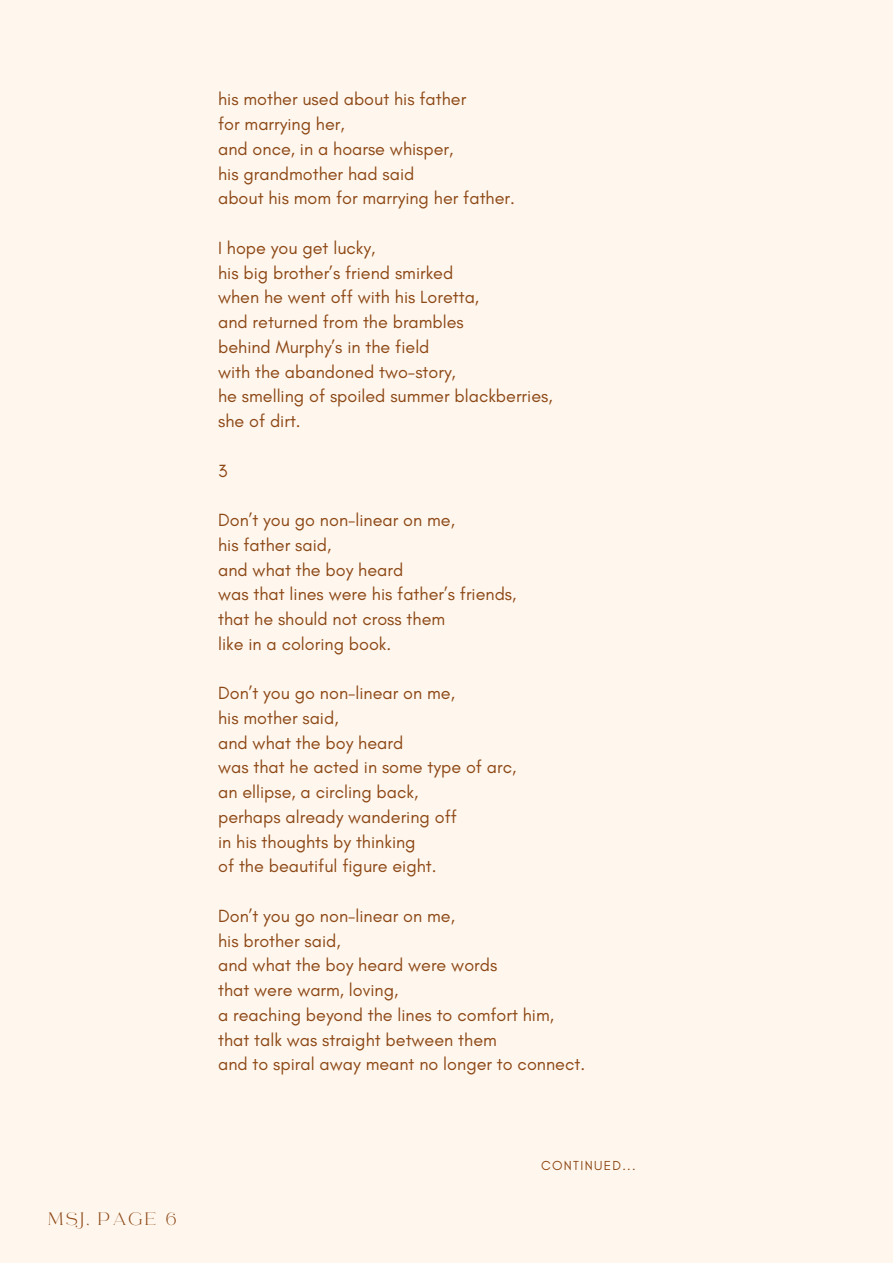
<style>
.page{position:relative;width:893px;height:1264px;background:#fff}
.page>*{position:absolute;margin:0;border:0;box-sizing:border-box;transform-origin:0 0}
.t1{font:18px/24.8px "Glacial Indifference";color:#8d4816}
.t2{font:17.85px "RTL Ansam Ansam";letter-spacing:.1em;color:#8d4816}
.t3{font:13.35px "Glacial Indifference";letter-spacing:.1em;color:#8d4816}
</style>
<div class="page">
<div style="left:0;top:0;width:892px;height:1262px;background:#fff7ee"></div>
<p class="t2" style="left:49px;top:1207px;width:129px">MSJ, PAGE 6</p>
<p class="t1" style="left:218px;top:87px;width:298px">his mother used about his father<br>for marrying her,<br>and once, in a hoarse whisper,<br>his grandmother had said<br>about his mom for marrying her father.</p>
<p class="t1" style="left:218px;top:235px;width:336px">I hope you get lucky,<br>his big brother’s friend smirked<br>when he went off with his Loretta,<br>and returned from the brambles<br>behind Murphy’s in the field<br>with the abandoned two-story,<br>he smelling of spoiled summer blackberries, she of dirt.</p>
<p class="t1" style="left:218px;top:458px;width:11px">3</p>
<p class="t1" style="left:218px;top:507px;width:300px">Don’t you go non-linear on me,<br>his father said,<br>and what the boy heard<br>was that lines were his father’s friends, that he should not cross them<br>like in a coloring book.</p>
<p class="t1" style="left:218px;top:680px;width:300px">Don’t you go non-linear on me,<br>his mother said,<br>and what the boy heard<br>was that he acted in some type of arc, an ellipse, a circling back,<br>perhaps already wandering off<br>in his thoughts by thinking<br>of the beautiful figure eight.</p>
<p class="t1" style="left:218px;top:903px;width:368px">Don’t you go non-linear on me,<br>his brother said,<br>and what the boy heard were words<br>that were warm, loving,<br>a reaching beyond the lines to comfort him, that talk was straight between them<br>and to spiral away meant no longer to connect.</p>
<p class="t3" style="left:541px;top:1156px;width:96px">CONTINUED...</p>
</div>
